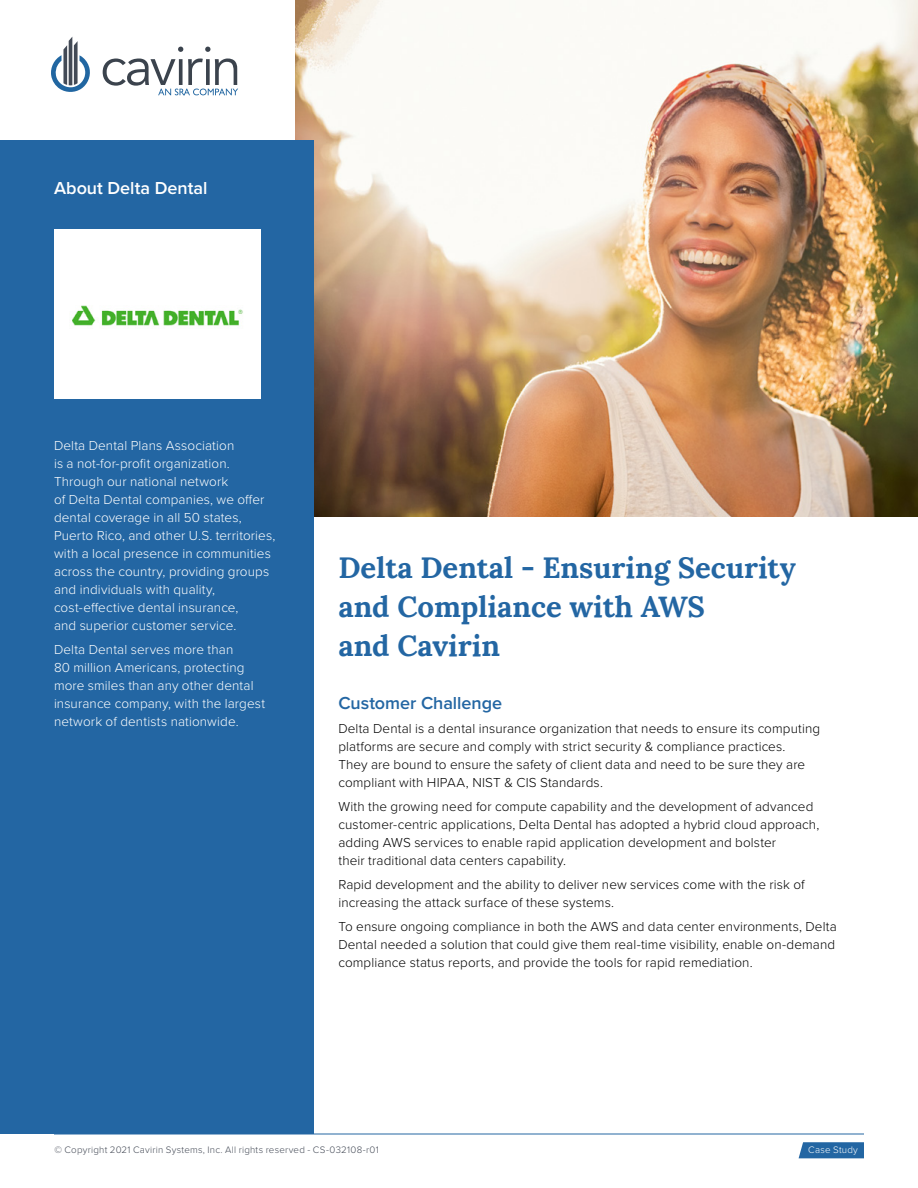
<style>
.page{position:relative;width:918px;height:1188px;background:#fff}
.page>*{position:absolute;margin:0;border:0;box-sizing:border-box;transform-origin:0 0}
.t1{font:700 29.25px/39px "Lora";color:#2366a3}
.t2{font:600 18px "Proxima Nova";color:#2366a3}
.t3{font:600 18px "Proxima Nova";color:#fff}
.t4{font:300 13.5px/18px "Proxima Nova";letter-spacing:.01em;color:#000}
.t5{font:300 13.5px/18px "Proxima Nova";letter-spacing:.01em;color:#fff}
.t6{font:300 9.75px "Proxima Nova";letter-spacing:.025em;color:#444a56}
.t7{font:300 9.75px "Proxima Nova";letter-spacing:.025em;color:#fff}
</style>
<div class="page">
<img style="left:295px;top:0;width:623px;height:517px">
<div style="left:0;top:140px;width:313px;height:994px;background:#2366a3"></div>
<svg style="left:51px;top:37px;width:39px;height:55px"></svg>
<svg style="left:103px;top:47px;width:135px;height:48px"></svg>
<svg style="left:799px;top:1142px;width:65px;height:16px"></svg>
<hr style="left:54px;top:1134px;width:810px;height:1px;background:#2466a3">
<div style="left:54px;top:230px;width:206px;height:169px;background:#fff"></div>
<img style="left:72px;top:305px;width:171px;height:22px">
<h2 class="t3" style="left:54px;top:174px;width:155px">About Delta Dental</h2>
<p class="t5" style="left:54px;top:436px;width:223px">Delta Dental Plans Association<br>is a not-for-profit organization.<br>Through our national network<br>of Delta Dental companies, we offer dental coverage in all 50 states, Puerto Rico, and other U.S. territories, with a local presence in communities across the country, providing groups and individuals with quality, cost-effective dental insurance,<br>and superior customer service.</p>
<p class="t5" style="left:54px;top:640px;width:213px">Delta Dental serves more than<br>80 million Americans, protecting more smiles than any other dental insurance company, with the largest network of dentists nationwide.</p>
<h1 class="t1" style="left:338px;top:545px;width:459px">Delta Dental - Ensuring Security and Compliance with AWS<br>and Cavirin</h1>
<h2 class="t2" style="left:338px;top:690px;width:165px">Customer Challenge</h2>
<p class="t4" style="left:338px;top:719px;width:483px">Delta Dental is a dental insurance organization that needs to ensure its computing platforms are secure and comply with strict security &amp; compliance practices.<br>They are bound to ensure the safety of client data and need to be sure they are compliant with HIPAA, NIST &amp; CIS Standards.</p>
<p class="t4" style="left:338px;top:797px;width:482px">With the growing need for compute capability and the development of advanced customer-centric applications, Delta Dental has adopted a hybrid cloud approach, adding AWS services to enable rapid application development and bolster<br>their traditional data centers capability.</p>
<p class="t4" style="left:338px;top:875px;width:468px">Rapid development and the ability to deliver new services come with the risk of increasing the attack surface of these systems.</p>
<p class="t4" style="left:338px;top:917px;width:500px;text-align:justify">To ensure ongoing compliance in both the AWS and data center environments, Delta Dental needed a solution that could give them real-time visibility, enable on-demand compliance status reports, and provide the tools for rapid remediation.</p>
<p class="t6" style="left:54px;top:1143px;width:326px">© Copyright 2021 Cavirin Systems, Inc. All rights reserved - CS-032108-r01</p>
<p class="t7" style="left:808px;top:1143px;width:51px">Case Study</p>
</div>
